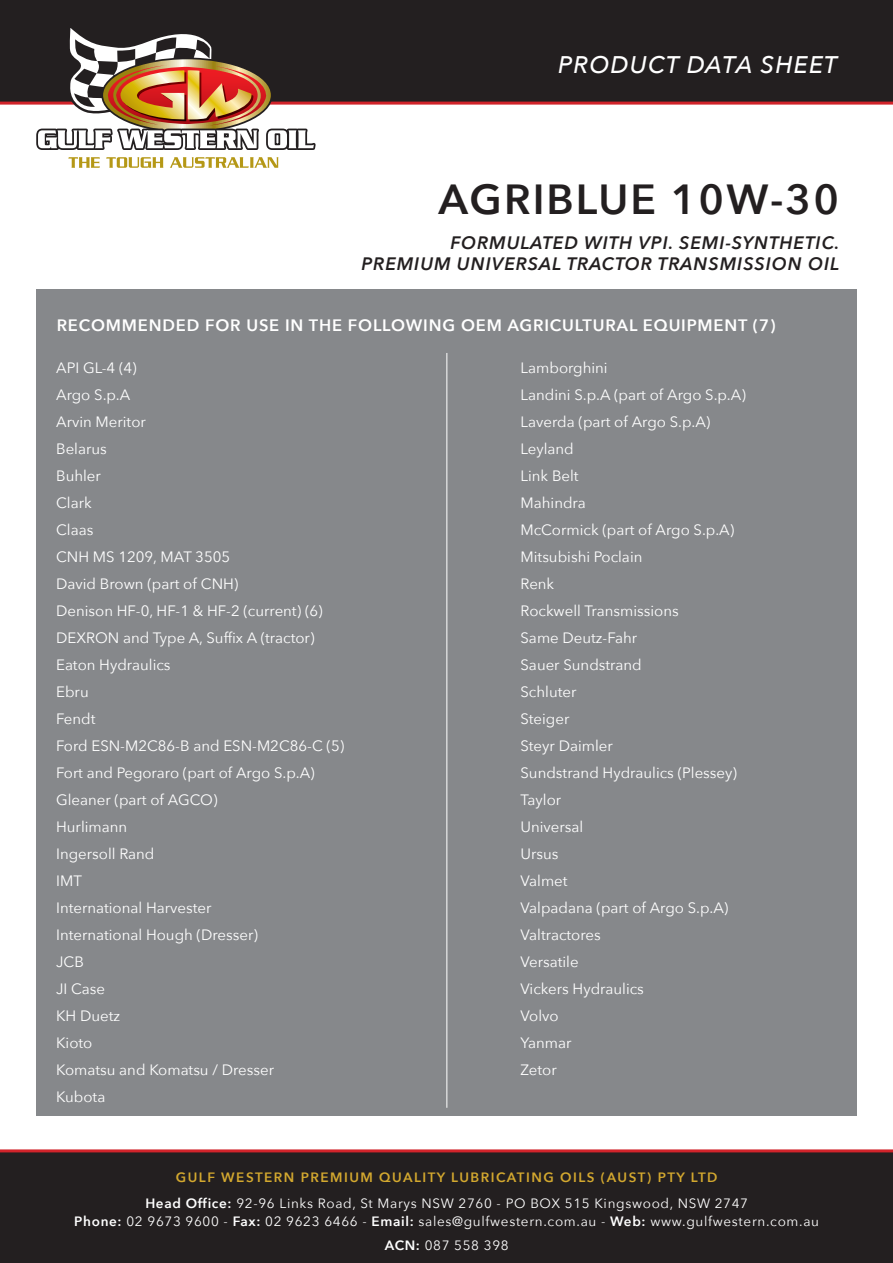
<style>
.page{position:relative;width:893px;height:1263px;background:#fff}
.page>*{position:absolute;margin:0;border:0;box-sizing:border-box;transform-origin:0 0}
.t1{font:600 42px "Avenir Next";letter-spacing:.05em;color:#231f20}
.t2{font:italic 500 24px "Avenir Next";letter-spacing:.05em;color:#fff}
.t3{font:italic 600 18px "Avenir Next";letter-spacing:.05em;color:#231f20}
.t4{font:600 16.5px "Avenir Next";letter-spacing:.05em;color:#fff}
.t5{font:15px "Avenir Next";color:#fff}
.t6{font:13.5px/24px "Avenir Next";letter-spacing:.05em;color:#fff;text-align:center}
.t7{font:600 13.5px "Avenir Next";letter-spacing:.11em;color:#d3a82f}
.s1{font-weight:600}
</style>
<div class="page">
<div style="left:0;top:1150px;width:893px;height:113px;background:#231f20"></div>
<div style="left:0;top:0;width:893px;height:103px;background:#231f20"></div>
<hr style="left:0;top:1149px;width:893px;height:3px;background:#d1232a">
<hr style="left:0;top:102px;width:893px;height:3px;background:#d1232a">
<svg style="left:36px;top:28px;width:280px;height:140px"></svg>
<div style="left:36px;top:289px;width:820px;height:826px;background:#86888b"></div>
<hr style="left:446px;top:353px;width:1px;height:755px;background:#fff">
<p class="t2" style="left:558px;top:44px;width:281px">PRODUCT DATA SHEET</p>
<p class="t1" style="left:439px;top:164px;width:402px">AGRIBLUE 10W-30</p>
<p class="t3" style="left:450px;top:227px;width:391px">FORMULATED WITH VPI. SEMI-SYNTHETIC.</p>
<p class="t3" style="left:361px;top:249px;width:480px">PREMIUM UNIVERSAL TRACTOR TRANSMISSION OIL</p>
<p class="t4" style="left:57px;top:311px;width:720px">RECOMMENDED FOR USE IN THE FOLLOWING OEM AGRICULTURAL EQUIPMENT (7)</p>
<p class="t5" style="left:56px;top:355px;width:82px">API GL-4 (4)</p>
<p class="t5" style="left:520px;top:355px;width:89px">Lamborghini</p>
<p class="t5" style="left:56px;top:382px;width:76px">Argo S.p.A</p>
<p class="t5" style="left:520px;top:382px;width:227px">Landini S.p.A (part of Argo S.p.A)</p>
<p class="t5" style="left:56px;top:409px;width:91px">Arvin Meritor</p>
<p class="t5" style="left:520px;top:409px;width:191px">Laverda (part of Argo S.p.A)</p>
<p class="t5" style="left:56px;top:436px;width:52px">Belarus</p>
<p class="t5" style="left:520px;top:436px;width:55px">Leyland</p>
<p class="t5" style="left:56px;top:463px;width:46px">Buhler</p>
<p class="t5" style="left:520px;top:463px;width:60px">Link Belt</p>
<p class="t5" style="left:56px;top:490px;width:37px">Clark</p>
<p class="t5" style="left:520px;top:490px;width:67px">Mahindra</p>
<p class="t5" style="left:56px;top:517px;width:39px">Claas</p>
<p class="t5" style="left:520px;top:517px;width:215px">McCormick (part of Argo S.p.A)</p>
<p class="t5" style="left:56px;top:544px;width:175px">CNH MS 1209, MAT 3505</p>
<p class="t5" style="left:520px;top:544px;width:123px">Mitsubishi Poclain</p>
<p class="t5" style="left:56px;top:571px;width:184px">David Brown (part of CNH)</p>
<p class="t5" style="left:520px;top:571px;width:35px">Renk</p>
<p class="t5" style="left:56px;top:598px;width:268px">Denison HF-0, HF-1 &amp; HF-2 (current) (6)</p>
<p class="t5" style="left:520px;top:598px;width:160px">Rockwell Transmissions</p>
<p class="t5" style="left:56px;top:625px;width:260px">DEXRON and Type A, Suffix A (tractor)</p>
<p class="t5" style="left:520px;top:625px;width:118px">Same Deutz-Fahr</p>
<p class="t5" style="left:56px;top:652px;width:116px">Eaton Hydraulics</p>
<p class="t5" style="left:520px;top:652px;width:123px">Sauer Sundstrand</p>
<p class="t5" style="left:56px;top:679px;width:34px">Ebru</p>
<p class="t5" style="left:520px;top:679px;width:57px">Schluter</p>
<p class="t5" style="left:56px;top:706px;width:41px">Fendt</p>
<p class="t5" style="left:520px;top:706px;width:50px">Steiger</p>
<p class="t5" style="left:56px;top:733px;width:290px">Ford ESN-M2C86-B and ESN-M2C86-C (5)</p>
<p class="t5" style="left:520px;top:733px;width:94px">Steyr Daimler</p>
<p class="t5" style="left:56px;top:760px;width:260px">Fort and Pegoraro (part of Argo S.p.A)</p>
<p class="t5" style="left:520px;top:760px;width:218px">Sundstrand Hydraulics (Plessey)</p>
<p class="t5" style="left:56px;top:787px;width:163px">Gleaner (part of AGCO)</p>
<p class="t5" style="left:520px;top:787px;width:42px">Taylor</p>
<p class="t5" style="left:56px;top:814px;width:73px">Hurlimann</p>
<p class="t5" style="left:520px;top:814px;width:64px">Universal</p>
<p class="t5" style="left:56px;top:841px;width:100px">Ingersoll Rand</p>
<p class="t5" style="left:520px;top:841px;width:40px">Ursus</p>
<p class="t5" style="left:56px;top:868px;width:27px">IMT</p>
<p class="t5" style="left:520px;top:868px;width:49px">Valmet</p>
<p class="t5" style="left:56px;top:895px;width:157px">International Harvester</p>
<p class="t5" style="left:520px;top:895px;width:209px">Valpadana (part of Argo S.p.A)</p>
<p class="t5" style="left:56px;top:922px;width:203px">International Hough (Dresser)</p>
<p class="t5" style="left:520px;top:922px;width:82px">Valtractores</p>
<p class="t5" style="left:56px;top:949px;width:29px">JCB</p>
<p class="t5" style="left:520px;top:949px;width:60px">Versatile</p>
<p class="t5" style="left:56px;top:976px;width:50px">JI Case</p>
<p class="t5" style="left:520px;top:976px;width:125px">Vickers Hydraulics</p>
<p class="t5" style="left:56px;top:1003px;width:65px">KH Duetz</p>
<p class="t5" style="left:520px;top:1003px;width:40px">Volvo</p>
<p class="t5" style="left:56px;top:1030px;width:38px">Kioto</p>
<p class="t5" style="left:520px;top:1030px;width:53px">Yanmar</p>
<p class="t5" style="left:56px;top:1057px;width:219px">Komatsu and Komatsu / Dresser</p>
<p class="t5" style="left:520px;top:1057px;width:38px">Zetor</p>
<p class="t5" style="left:56px;top:1084px;width:51px">Kubota</p>
<p class="t7" style="left:176px;top:1166px;width:543px">GULF WESTERN PREMIUM QUALITY LUBRICATING OILS (AUST) PTY LTD</p>
<p class="t6" style="left:145px;top:1190px;width:604px"><span class="s1">Head Office:</span> 92-96 Links Road, St Marys NSW 2760 - PO BOX 515 Kingswood, NSW 2747</p>
<p class="t6" style="left:74px;top:1208px;width:746px"><span class="s1">Phone:</span> 02 9673 9600 - <span class="s1">Fax:</span> 02 9623 6466 - <span class="s1">Email:</span> sales@gulfwestern.com.au - <span class="s1">Web:</span> www.gulfwestern.com.au<br><span class="s1">ACN:</span> 087 558 398</p>
</div>
